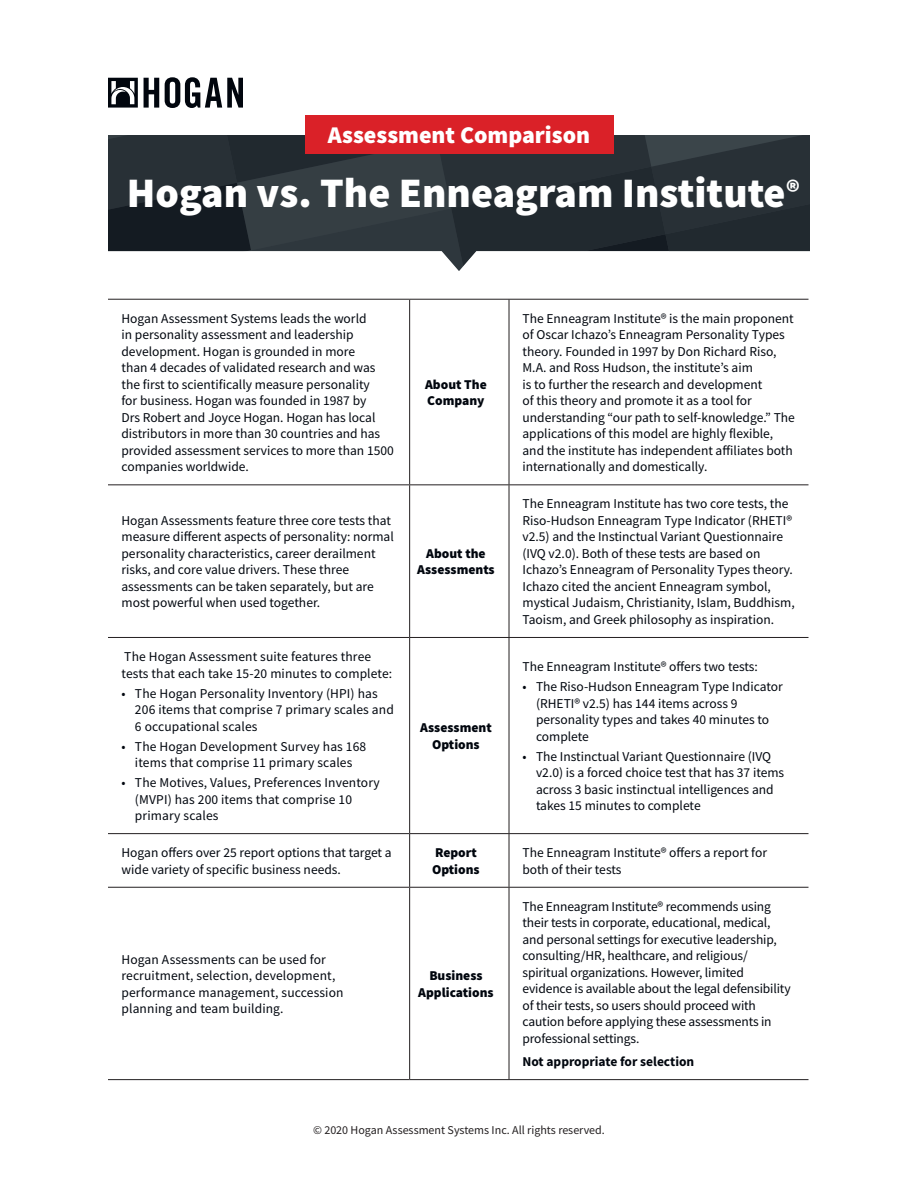
<style>
.page{position:relative;width:918px;height:1188px;background:#fff}
.page>*{position:absolute;margin:0;border:0;box-sizing:border-box;transform-origin:0 0}
.t1{font:900 42px "Source Sans Pro";color:#fff}
.t2{font:900 24px "Source Sans Pro";color:#fff}
.t3{font:13.5px/16.5px "Source Sans Pro";color:#01060e}
.t4{font:900 13.5px/16.5px "Source Sans Pro";color:#01060e;text-align:center}
.t5{font:700 13.5px "Source Sans Pro";color:#01060e}
.t6{font:12px "Source Sans Pro";color:#231f20}
.s1{font-size:30px}
</style>
<div class="page">
<hr style="left:108px;top:299px;width:302px;height:1px;background:#231f20">
<hr style="left:410px;top:299px;width:99px;height:1px;background:#231f20">
<hr style="left:409px;top:300px;width:1px;height:184px;background:#231f20">
<hr style="left:509px;top:299px;width:300px;height:1px;background:#231f20">
<hr style="left:509px;top:300px;width:1px;height:184px;background:#231f20">
<hr style="left:108px;top:484px;width:302px;height:1px;background:#231f20">
<hr style="left:410px;top:484px;width:99px;height:1px;background:#231f20">
<hr style="left:409px;top:485px;width:1px;height:152px;background:#231f20">
<hr style="left:509px;top:484px;width:300px;height:1px;background:#231f20">
<hr style="left:509px;top:485px;width:1px;height:152px;background:#231f20">
<hr style="left:108px;top:637px;width:302px;height:1px;background:#231f20">
<hr style="left:410px;top:637px;width:99px;height:1px;background:#231f20">
<hr style="left:409px;top:638px;width:1px;height:195px;background:#231f20">
<hr style="left:509px;top:637px;width:300px;height:1px;background:#231f20">
<hr style="left:509px;top:638px;width:1px;height:195px;background:#231f20">
<hr style="left:108px;top:833px;width:302px;height:1px;background:#231f20">
<hr style="left:410px;top:833px;width:99px;height:1px;background:#231f20">
<hr style="left:409px;top:834px;width:1px;height:53px;background:#231f20">
<hr style="left:509px;top:833px;width:300px;height:1px;background:#231f20">
<hr style="left:509px;top:834px;width:1px;height:53px;background:#231f20">
<hr style="left:108px;top:887px;width:302px;height:1px;background:#231f20">
<hr style="left:410px;top:887px;width:99px;height:1px;background:#231f20">
<hr style="left:409px;top:888px;width:1px;height:191px;background:#231f20">
<hr style="left:509px;top:887px;width:300px;height:1px;background:#231f20">
<hr style="left:509px;top:888px;width:1px;height:191px;background:#231f20">
<hr style="left:108px;top:1079px;width:302px;height:1px;background:#231f20">
<hr style="left:410px;top:1079px;width:99px;height:1px;background:#231f20">
<hr style="left:509px;top:1079px;width:300px;height:1px;background:#231f20">
<svg style="left:108px;top:135px;width:702px;height:136px;background:#484e53"></svg>
<div style="left:305px;top:116px;width:308px;height:38px;background:#da2128"></div>
<svg style="left:108px;top:78px;width:30px;height:30px"></svg>
<svg style="left:144px;top:77px;width:99px;height:31px"></svg>
<h2 class="t2" style="left:328px;top:125px;width:264px">Assessment Comparison</h2>
<h1 class="t1" style="left:127px;top:176px;width:675px">Hogan vs. The Enneagram Institute<span class="s1">®</span></h1>
<p class="t3" style="left:122px;top:311px;width:274px">Hogan Assessment Systems leads the world<br>in personality assessment and leadership development. Hogan is grounded in more<br>than 4 decades of validated research and was the first to scientifically measure personality<br>for business. Hogan was founded in 1987 by<br>Drs Robert and Joyce Hogan. Hogan has local distributors in more than 30 countries and has provided assessment services to more than 1500 companies worldwide.</p>
<p class="t3" style="left:121px;top:513px;width:274px">Hogan Assessments feature three core tests that measure different aspects of personality: normal personality characteristics, career derailment risks, and core value drivers. These three assessments can be taken separately, but are most powerful when used together.</p>
<p class="t3" style="left:121px;top:649px;width:272px">The Hogan Assessment suite features three tests that each take 15-20 minutes to complete:</p>
<p class="t3" style="left:135px;top:686px;width:260px;text-indent:-14px">• The Hogan Personality Inventory (HPI) has<br>206 items that comprise 7 primary scales and<br>6 occupational scales</p>
<p class="t3" style="left:121px;top:739px;width:246px;text-align:center">• The Hogan Development Survey has 168 items that comprise 11 primary scales</p>
<p class="t3" style="left:135px;top:775px;width:246px;text-indent:-14px">• The Motives, Values, Preferences Inventory (MVPI) has 200 items that comprise 10 primary scales</p>
<p class="t4" style="left:425px;top:377px;width:63px;text-align:left">About The<br>Company</p>
<p class="t4" style="left:417px;top:546px;width:79px">About the<br>Assessments</p>
<p class="t4" style="left:420px;top:721px;width:73px">Assessment<br>Options</p>
<p class="t3" style="left:523px;top:311px;width:274px">The Enneagram Institute® is the main proponent of Oscar Ichazo’s Enneagram Personality Types theory. Founded in 1997 by Don Richard Riso, M.A. and Ross Hudson, the institute’s aim<br>is to further the research and development<br>of this theory and promote it as a tool for understanding “our path to self-knowledge.” The applications of this model are highly flexible, and the institute has independent affiliates both internationally and domestically.</p>
<p class="t3" style="left:523px;top:497px;width:274px">The Enneagram Institute has two core tests, the Riso-Hudson Enneagram Type Indicator (RHETI® v2.5) and the Instinctual Variant Questionnaire (IVQ v2.0). Both of these tests are based on Ichazo’s Enneagram of Personality Types theory.<br>Ichazo cited the ancient Enneagram symbol, mystical Judaism, Christianity, Islam, Buddhism, Taoism, and Greek philosophy as inspiration.</p>
<p class="t3" style="left:523px;top:659px;width:237px">The Enneagram Institute® offers two tests:</p>
<p class="t3" style="left:536px;top:679px;width:248px;text-indent:-14px">• The Riso-Hudson Enneagram Type Indicator (RHETI® v2.5) has 144 items across 9 personality types and takes 40 minutes to complete</p>
<p class="t3" style="left:536px;top:749px;width:250px;text-indent:-14px">• The Instinctual Variant Questionnaire (IVQ v2.0) is a forced choice test that has 37 items across 3 basic instinctual intelligences and takes 15 minutes to complete</p>
<p class="t3" style="left:121px;top:846px;width:272px">Hogan offers over 25 report options that target a wide variety of specific business needs.</p>
<p class="t4" style="left:432px;top:845px;width:49px;text-align:left">Report<br>Options</p>
<p class="t3" style="left:523px;top:846px;width:246px">The Enneagram Institute® offers a report for both of their tests</p>
<p class="t3" style="left:121px;top:952px;width:224px">Hogan Assessments can be used for recruitment, selection, development, performance management, succession planning and team building.</p>
<p class="t4" style="left:418px;top:968px;width:77px">Business<br>Applications</p>
<p class="t3" style="left:523px;top:899px;width:270px">The Enneagram Institute® recommends using their tests in corporate, educational, medical, and personal settings for executive leadership, consulting/HR, healthcare, and religious/ spiritual organizations. However, limited evidence is available about the legal defensibility of their tests, so users should proceed with caution before applying these assessments in professional settings.</p>
<p class="t5" style="left:523px;top:1056px;width:173px">Not appropriate for selection</p>
<p class="t6" style="left:313px;top:1125px;width:293px">© 2020 Hogan Assessment Systems Inc. All rights reserved.</p>
</div>
